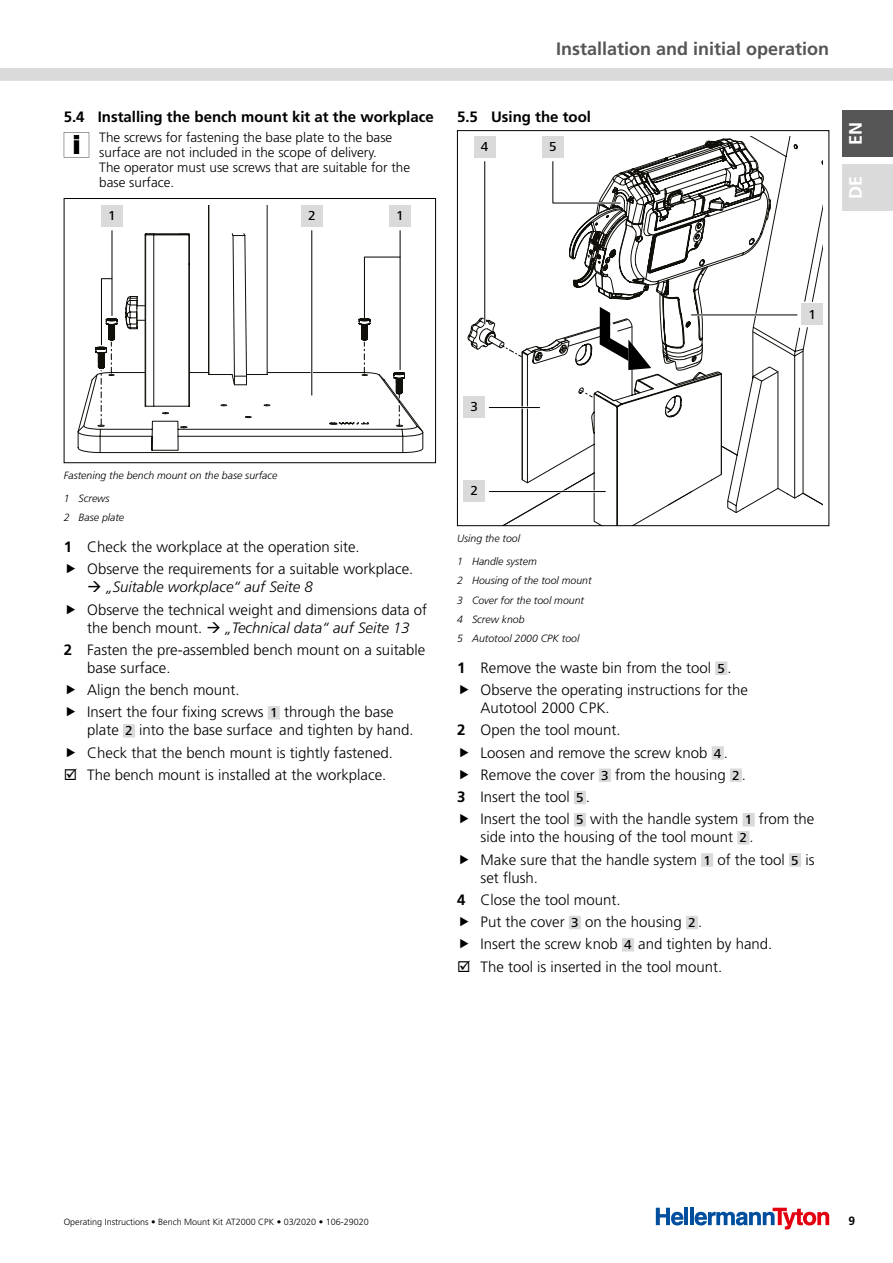
<style>
.page{position:relative;width:893px;height:1263px;background:#fff}
.page>*{position:absolute;margin:0;border:0;box-sizing:border-box;transform-origin:0 0}
.t1{font:700 18px "Frutiger LT Std";color:#565656}
.t2{font:700 18px "Frutiger LT Std";color:#fff}
.t3{font:300 15px/22.2px "Frutiger LT Std";color:#000}
.t4{font:700 15px "Frutiger LT Std";color:#000}
.t5{font:300 13.5px/15px "Frutiger LT Std";color:#000}
.t6{font:500 13.5px "Frutiger Next LTW1 G";color:#000}
.t7{font:700 12px "Frutiger LT Std";color:#000}
.t8{font:italic 300 10.5px/19.2px "Frutiger LT Std";color:#000}
.t9{font:300 9px "Frutiger LT Std";color:#000}
.s1{font-weight:700}
.s2{font-style:italic}
.s3{font-family:"Frutiger Next LTW1 G";font-weight:500;font-size:13.5px}
</style>
<div class="page">
<div style="left:0;top:68px;width:893px;height:13px;background:#dadada"></div>
<div style="left:842px;top:111px;width:51px;height:46px;background:#565656"></div>
<div style="left:842px;top:164px;width:51px;height:47px;background:#dadada"></div>
<hr style="left:684px;top:1208px;width:4px;height:17px;background:#004e9e">
<hr style="left:690px;top:1208px;width:4px;height:17px;background:#004e9e">
<svg style="left:656px;top:1208px;width:27px;height:17px"></svg>
<svg style="left:695px;top:1208px;width:134px;height:21px"></svg>
<div style="left:268px;top:706px;width:12px;height:13px;background:#dadada"></div>
<div style="left:123px;top:724px;width:12px;height:13px;background:#dadada"></div>
<svg style="left:64px;top:132px;width:25px;height:26px"></svg>
<svg style="left:77px;top:205px;width:347px;height:249px"></svg>
<div style="left:64px;top:198px;width:372px;height:265px;border:1px solid #000"></div>
<div style="left:715px;top:661px;width:12px;height:14px;background:#dadada"></div>
<div style="left:712px;top:746px;width:12px;height:14px;background:#dadada"></div>
<div style="left:599px;top:768px;width:12px;height:14px;background:#dadada"></div>
<div style="left:730px;top:768px;width:12px;height:14px;background:#dadada"></div>
<div style="left:574px;top:791px;width:12px;height:13px;background:#dadada"></div>
<div style="left:574px;top:813px;width:12px;height:13px;background:#dadada"></div>
<div style="left:743px;top:813px;width:12px;height:13px;background:#dadada"></div>
<div style="left:737px;top:831px;width:12px;height:13px;background:#dadada"></div>
<div style="left:701px;top:853px;width:12px;height:14px;background:#dadada"></div>
<div style="left:789px;top:853px;width:12px;height:14px;background:#dadada"></div>
<div style="left:569px;top:916px;width:12px;height:13px;background:#dadada"></div>
<div style="left:686px;top:916px;width:12px;height:13px;background:#dadada"></div>
<div style="left:622px;top:938px;width:12px;height:13px;background:#dadada"></div>
<svg style="left:467px;top:136px;width:356px;height:388px"></svg>
<svg style="left:470px;top:137px;width:301px;height:346px"></svg>
<div style="left:542px;top:136px;width:21px;height:21px;background:#dadada"></div>
<hr style="left:484px;top:162px;width:2px;height:162px;background:#fff">
<hr style="left:484px;top:162px;width:1px;height:162px;background:#000">
<div style="left:474px;top:136px;width:21px;height:21px;background:#dadada"></div>
<hr style="left:489px;top:406px;width:51px;height:3px;background:#fff">
<hr style="left:489px;top:407px;width:51px;height:1px;background:#000">
<div style="left:463px;top:396px;width:22px;height:22px;background:#dadada"></div>
<hr style="left:691px;top:314px;width:106px;height:2px;background:#fff">
<hr style="left:691px;top:315px;width:106px;height:1px;background:#000">
<div style="left:801px;top:304px;width:22px;height:21px;background:#dadada"></div>
<hr style="left:489px;top:490px;width:116px;height:3px;background:#fff">
<hr style="left:489px;top:491px;width:116px;height:1px;background:#000">
<div style="left:463px;top:480px;width:22px;height:22px;background:#dadada"></div>
<div style="left:457px;top:130px;width:372px;height:396px;border:1px solid #000"></div>
<p class="t4" style="left:64px;top:108px;width:371px">5.4 Installing the bench mount kit at the workplace</p>
<p class="t5" style="left:99px;top:130px;width:312px">The screws for fastening the base plate to the base surface are not included in the scope of delivery.<br>The operator must use screws that are suitable for the base surface.</p>
<p class="t6" style="left:108px;top:208px;width:9px">1</p>
<p class="t6" style="left:308px;top:208px;width:9px">2</p>
<p class="t6" style="left:396px;top:208px;width:9px">1</p>
<p class="t1" style="left:556px;top:38px;width:275px">Installation and initial operation</p>
<p class="t4" style="left:457px;top:108px;width:136px">5.5 Using the tool</p>
<p class="t6" style="left:481px;top:139px;width:9px">4</p>
<p class="t6" style="left:549px;top:139px;width:9px">5</p>
<p class="t2" style="left:845px;top:145px;width:25px;rotate:-90deg">EN</p>
<p class="t2" style="left:845px;top:199px;width:25px;rotate:-90deg">DE</p>
<p class="t6" style="left:808px;top:306px;width:9px">1</p>
<p class="t8" style="left:64px;top:466px;width:215px">Fastening the bench mount on the base surface</p>
<p class="t8" style="left:64px;top:489px;width:62px">1 Screws<br>2 Base plate</p>
<p class="t3" style="left:87px;top:536px;width:328px;text-indent:-23px"><span class="s1">1</span> Check the workplace at the operation site.<br>Observe the requirements for a suitable workplace.</p>
<p class="t3" style="left:87px;top:576px;width:342px">→ <span class="s2">„Suitable workplace“ auf Seite 8<br></span>Observe the technical weight and dimensions data of</p>
<p class="t3" style="left:64px;top:617px;width:363px;text-align:center">the bench mount. → <span class="s2">„Technical data“ auf Seite 13<br></span><span class="s1">2</span> Fasten the pre-assembled bench mount on a suitable</p>
<p class="t3" style="left:87px;top:657px;width:308px">base surface.<br>Align the bench mount.<br>Insert the four fixing screws <span class="s3">1</span> through the base</p>
<p class="t3" style="left:87px;top:719px;width:328px">plate <span class="s3">2</span> into the base surface and tighten by hand.<br>Check that the bench mount is tightly fastened.<br>The bench mount is installed at the workplace.</p>
<p class="t6" style="left:470px;top:399px;width:9px">3</p>
<p class="t6" style="left:470px;top:483px;width:9px">2</p>
<p class="t8" style="left:457px;top:528px;width:65px">Using the tool</p>
<p class="t8" style="left:457px;top:552px;width:136px">1 Handle system<br>2 Housing of the tool mount<br>3 Cover for the tool mount<br>4 Screw knob<br>5 Autotool 2000 CPK tool</p>
<p class="t3" style="left:480px;top:657px;width:269px;text-indent:-23px"><span class="s1">1</span> Remove the waste bin from the tool <span class="s3">5</span> .<br>Observe the operating instructions for the</p>
<p class="t3" style="left:480px;top:697px;width:131px">Autotool 2000 CPK.</p>
<p class="t3" style="left:457px;top:719px;width:165px"><span class="s1">2</span> Open the tool mount.</p>
<p class="t3" style="left:480px;top:741px;width:249px">Loosen and remove the screw knob <span class="s3">4</span> .</p>
<p class="t3" style="left:480px;top:764px;width:267px">Remove the cover <span class="s3">3</span> from the housing <span class="s3">2</span> .</p>
<p class="t3" style="left:457px;top:786px;width:134px"><span class="s1">3</span> Insert the tool <span class="s3">5</span> .</p>
<p class="t3" style="left:480px;top:808px;width:335px">Insert the tool <span class="s3">5</span> with the handle system <span class="s3">1</span> from the</p>
<p class="t3" style="left:480px;top:826px;width:335px">side into the housing of the tool mount <span class="s3">2</span> .<br>Make sure that the handle system <span class="s3">1</span> of the tool <span class="s3">5</span> is</p>
<p class="t3" style="left:480px;top:867px;width:59px">set flush.</p>
<p class="t3" style="left:457px;top:889px;width:165px"><span class="s1">4</span> Close the tool mount.</p>
<p class="t3" style="left:480px;top:911px;width:223px">Put the cover <span class="s3">3</span> on the housing <span class="s3">2</span> .</p>
<p class="t3" style="left:480px;top:933px;width:293px">Insert the screw knob <span class="s3">4</span> and tighten by hand.</p>
<p class="t3" style="left:480px;top:956px;width:243px">The tool is inserted in the tool mount.</p>
<p class="t9" style="left:64px;top:1217px;width:306px">Operating Instructions • Bench Mount Kit AT2000 CPK • 03/2020 • 106-29020</p>
<p class="t7" style="left:848px;top:1214px;width:8px">9</p>
</div>
